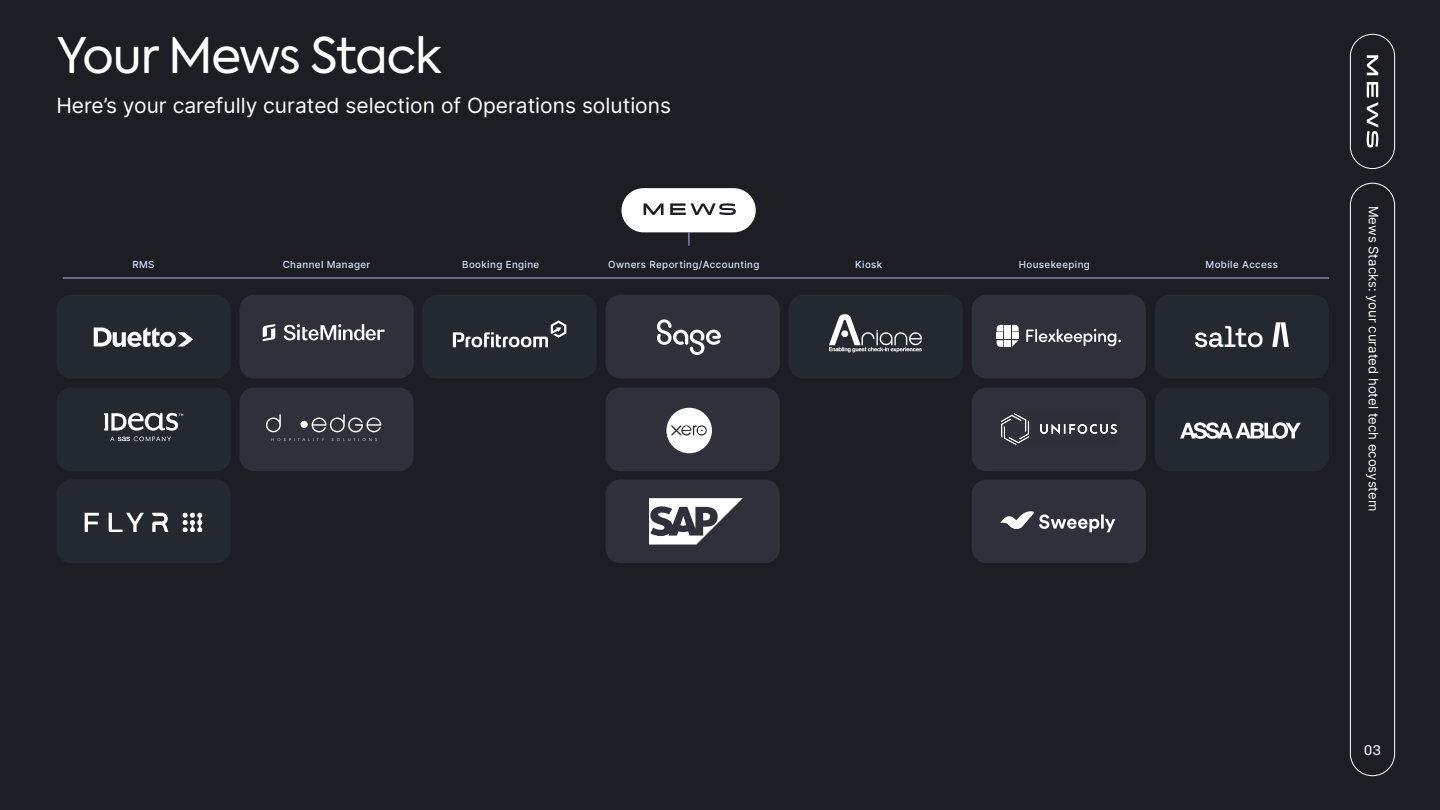
<style>
.page{position:relative;width:1440px;height:810px;background:#1c1e24}
.page>*{position:absolute;margin:0;border:0;box-sizing:border-box;transform-origin:0 0}
.t1{font:48.75px "Axiforma";letter-spacing:-.025em;color:#fff}
.Paragraph_Style_1{font:21px "Inter";color:#fff}
.t2{font:14.25px "Chivo";color:#efefff}
.t3{font:13.12px "Inter";color:#fff}
.captions{font:500 9.75px "Inter";letter-spacing:.04em;color:#d6e2fc}
</style>
<div class="page">
<div style="left:606px;top:295px;width:174px;height:83px;background:#2e3139;border-radius:15px"></div>
<div style="left:972px;top:479px;width:174px;height:84px;background:#2e3139;border-radius:15px"></div>
<div style="left:56px;top:295px;width:175px;height:83px;background:#24292f;border-radius:15px"></div>
<div style="left:606px;top:387px;width:174px;height:84px;background:#2e3139;border-radius:15px"></div>
<div style="left:606px;top:479px;width:174px;height:84px;background:#2e3139;border-radius:15px"></div>
<div style="left:972px;top:295px;width:174px;height:83px;background:#2e3139;border-radius:15px"></div>
<div style="left:56px;top:387px;width:175px;height:84px;background:#24292f;border-radius:15px"></div>
<div style="left:422px;top:295px;width:175px;height:83px;background:#24292f;border-radius:15px"></div>
<div style="left:972px;top:387px;width:174px;height:84px;background:#2e3139;border-radius:15px"></div>
<div style="left:56px;top:479px;width:175px;height:84px;background:#24292f;border-radius:15px"></div>
<div style="left:239px;top:295px;width:175px;height:83px;background:#2e3139;border-radius:15px"></div>
<div style="left:239px;top:387px;width:175px;height:84px;background:#2e3139;border-radius:15px"></div>
<div style="left:789px;top:295px;width:174px;height:83px;background:#24292f;border-radius:15px"></div>
<div style="left:1155px;top:295px;width:174px;height:83px;background:#24292f;border-radius:15px"></div>
<div style="left:1155px;top:387px;width:174px;height:84px;background:#24292f;border-radius:15px"></div>
<div style="left:1350px;top:34px;width:45px;height:135px;border:1px solid #fff;border-radius:22px"></div>
<div style="left:1350px;top:183px;width:45px;height:593px;border:1px solid #fff;border-radius:22px"></div>
<svg style="left:1366px;top:55px;width:12px;height:20px"></svg>
<svg style="left:1367px;top:82px;width:11px;height:66px"></svg>
<div style="left:622px;top:188px;width:134px;height:44px;background:#fff;border-radius:22px"></div>
<svg style="left:644px;top:203px;width:20px;height:12px"></svg>
<svg style="left:670px;top:203px;width:66px;height:12px"></svg>
<hr style="left:63px;top:278px;width:1266px;height:1px;background:#b3b2fb">
<svg style="left:689px;top:232px;width:1px;height:14px"></svg>
<svg style="left:104px;top:413px;width:79px;height:28px"></svg>
<svg style="left:85px;top:513px;width:14px;height:18px"></svg>
<svg style="left:109px;top:513px;width:35px;height:18px"></svg>
<svg style="left:152px;top:513px;width:16px;height:18px"></svg>
<svg style="left:182px;top:512px;width:20px;height:19px"></svg>
<svg style="left:1012px;top:340px;width:7px;height:7px"></svg>
<div style="left:1004px;top:325px;width:7px;height:6px;background:#fff"></div>
<svg style="left:1012px;top:325px;width:7px;height:6px"></svg>
<div style="left:1004px;top:333px;width:7px;height:6px;background:#fff"></div>
<div style="left:1012px;top:333px;width:7px;height:6px;background:#fff"></div>
<div style="left:1004px;top:340px;width:7px;height:7px;background:#fff"></div>
<svg style="left:997px;top:325px;width:6px;height:22px"></svg>
<svg style="left:1026px;top:329px;width:95px;height:17px"></svg>
<img style="left:1001px;top:414px;width:115px;height:31px">
<svg style="left:1000px;top:511px;width:115px;height:21px"></svg>
<svg style="left:263px;top:324px;width:12px;height:17px"></svg>
<svg style="left:284px;top:324px;width:101px;height:16px"></svg>
<svg style="left:266px;top:414px;width:115px;height:27px"></svg>
<svg style="left:453px;top:320px;width:113px;height:27px"></svg>
<svg style="left:657px;top:319px;width:64px;height:36px"></svg>
<svg style="left:666px;top:408px;width:46px;height:45px"></svg>
<img style="left:830px;top:314px;width:91px;height:39px">
<svg style="left:1272px;top:322px;width:17px;height:25px"></svg>
<svg style="left:1195px;top:326px;width:68px;height:21px"></svg>
<svg style="left:1180px;top:422px;width:121px;height:17px"></svg>
<svg style="left:649px;top:498px;width:94px;height:47px"></svg>
<svg style="left:94px;top:328px;width:99px;height:19px"></svg>
<p class="t1" style="left:56px;top:24px;width:387px">Your Mews Stack</p>
<p class="Paragraph_Style_1" style="left:56px;top:90px;width:616px">Here’s your carefully curated selection of Operations solutions</p>
<p class="captions" style="left:132px;top:257px;width:24px">RMS</p>
<p class="captions" style="left:283px;top:257px;width:89px">Channel Manager</p>
<p class="captions" style="left:462px;top:257px;width:79px">Booking Engine</p>
<p class="captions" style="left:608px;top:257px;width:153px">Owners Reporting/Accounting</p>
<p class="captions" style="left:855px;top:257px;width:29px">Kiosk</p>
<p class="captions" style="left:1019px;top:257px;width:73px">Housekeeping</p>
<p class="captions" style="left:1206px;top:257px;width:74px">Mobile Access</p>
<p class="t3" style="left:1383px;top:206px;width:307px;rotate:90deg">Mews Stacks: your curated hotel tech ecosystem</p>
<p class="t2" style="left:1364px;top:740px;width:19px">03</p>
</div>
